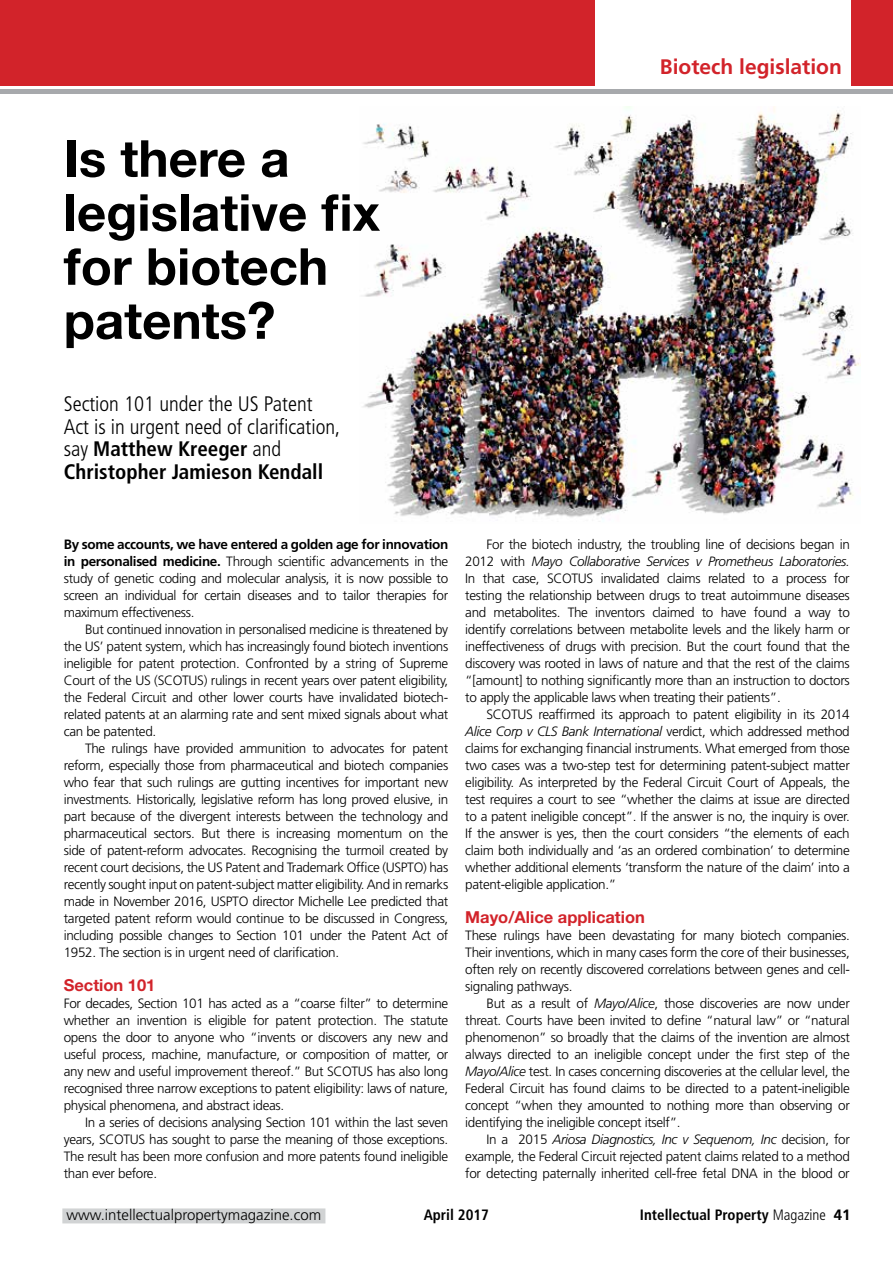
<style>
.page{position:relative;width:893px;height:1263px;background:#fff}
.page>*{position:absolute;margin:0;border:0;box-sizing:border-box;transform-origin:0 0}
.t1{font:700 51px/54px "Helvetica Neue LT Std";color:#000}
.t2{font:300 condensed 21px/22.5px "Frutiger LT Std";color:#000}
.t3{font:700 21px "Frutiger LT Std";color:#d2232a}
.t4{font:700 16.5px "Helvetica Neue LT Std";color:#d2232a}
.t5{font:700 condensed 15px "Frutiger LT Std";color:#000}
.t6{font:300 15px "Frutiger LT Std";color:#000}
.t7{font:300 13.5px/17px "Frutiger LT Std";letter-spacing:-.025em;color:#000;text-align:justify}
.s1{font-weight:700}
.s2{font-style:italic}
.s3{font-weight:300}
.s4{font-stretch:normal}
</style>
<div class="page">
<img style="left:363px;top:106px;width:497px;height:412px">
<div style="left:62px;top:1208px;width:263px;height:15px;background:#d1d3d4"></div>
<div style="left:0;top:0;width:893px;height:85px;background:#d2232a"></div>
<div style="left:595px;top:0;width:255px;height:87px;background:#fff"></div>
<div style="left:0;top:89px;width:893px;height:5px;background:#a7a9ac"></div>
<h2 class="t3" style="left:660px;top:54px;width:184px">Biotech legislation</h2>
<h1 class="t1" style="left:64px;top:130px;width:318px">Is there a legislative fix for biotech patents?</h1>
<h2 class="t2" style="left:64px;top:393px;width:278px">Section 101 under the US Patent<br>Act is in urgent need of clarification, say <span class="s1">Matthew Kreeger</span> and<br><span class="s1">Christopher Jamieson Kendall</span></h2>
<p class="t7" style="left:64px;top:536px;width:386px"><span class="s1">By some accounts, we have entered a golden age for innovation in personalised medicine.</span> Through scientific advancements in the study of genetic coding and molecular analysis, it is now possible to screen an individual for certain diseases and to tailor therapies for maximum effectiveness.</p>
<p class="t7" style="left:64px;top:621px;width:386px;text-indent:21px">But continued innovation in personalised medicine is threatened by the US’ patent system, which has increasingly found biotech inventions ineligible for patent protection. Confronted by a string of Supreme Court of the US (SCOTUS) rulings in recent years over patent eligibility, the Federal Circuit and other lower courts have invalidated biotech&shy;related patents at an alarming rate and sent mixed signals about what can be patented.</p>
<p class="t7" style="left:64px;top:740px;width:386px;text-indent:21px">The rulings have provided ammunition to advocates for patent reform, especially those from pharmaceutical and biotech companies who fear that such rulings are gutting incentives for important new investments. Historically, legislative reform has long proved elusive, in part because of the divergent interests between the technology and pharmaceutical sectors. But there is increasing momentum on the side of patent-reform advocates. Recognising the turmoil created by recent court decisions, the US Patent and Trademark Office (USPTO) has recently sought input on patent-subject matter eligibility. And in remarks made in November 2016, USPTO director Michelle Lee predicted that targeted patent reform would continue to be discussed in Congress, including possible changes to Section 101 under the Patent Act of 1952. The section is in urgent need of clarification.</p>
<p class="t4" style="left:64px;top:975px;width:93px">Section 101</p>
<p class="t7" style="left:64px;top:995px;width:386px">For decades, Section 101 has acted as a “coarse filter” to determine whether an invention is eligible for patent protection. The statute opens the door to anyone who “invents or discovers any new and useful process, machine, manufacture, or composition of matter, or any new and useful improvement thereof.” But SCOTUS has also long recognised three narrow exceptions to patent eligibility: laws of nature, physical phenomena, and abstract ideas.</p>
<p class="t7" style="left:64px;top:1114px;width:386px;text-indent:21px">In a series of decisions analysing Section 101 within the last seven years, SCOTUS has sought to parse the meaning of those exceptions.<br>The result has been more confusion and more patents found ineligible than ever before.</p>
<p class="t7" style="left:465px;top:536px;width:386px;text-indent:21px">For the biotech industry, the troubling line of decisions began in 2012 with <span class="s2">Mayo Collaborative Services v Prometheus Laboratories.<br></span>In that case, SCOTUS invalidated claims related to a process for testing the relationship between drugs to treat autoimmune diseases and metabolites. The inventors claimed to have found a way to identify correlations between metabolite levels and the likely harm or ineffectiveness of drugs with precision. But the court found that the discovery was rooted in laws of nature and that the rest of the claims “[amount] to nothing significantly more than an instruction to doctors to apply the applicable laws when treating their patients”.</p>
<p class="t7" style="left:465px;top:706px;width:386px;text-indent:21px">SCOTUS reaffirmed its approach to patent eligibility in its 2014<br><span class="s2">Alice Corp v CLS Bank International</span> verdict, which addressed method claims for exchanging financial instruments. What emerged from those two cases was a two-step test for determining patent-subject matter eligibility. As interpreted by the Federal Circuit Court of Appeals, the test requires a court to see “whether the claims at issue are directed to a patent ineligible concept”. If the answer is no, the inquiry is over.<br>If the answer is yes, then the court considers “the elements of each claim both individually and ‘as an ordered combination’ to determine whether additional elements ‘transform the nature of the claim’ into a patent-eligible application.”</p>
<p class="t4" style="left:465px;top:907px;width:181px">Mayo/Alice application</p>
<p class="t7" style="left:465px;top:927px;width:386px">These rulings have been devastating for many biotech companies.<br>Their inventions, which in many cases form the core of their businesses, often rely on recently discovered correlations between genes and cell&shy;signaling pathways.</p>
<p class="t7" style="left:465px;top:995px;width:386px;text-indent:21px">But as a result of <span class="s2">Mayo/Alice</span>, those discoveries are now under threat. Courts have been invited to define “natural law” or “natural phenomenon” so broadly that the claims of the invention are almost always directed to an ineligible concept under the first step of the <span class="s2">Mayo/Alice</span> test. In cases concerning discoveries at the cellular level, the Federal Circuit has found claims to be directed to a patent-ineligible concept “when they amounted to nothing more than observing or identifying the ineligible concept itself”.</p>
<p class="t7" style="left:465px;top:1131px;width:386px;text-indent:21px">In a 2015 <span class="s2">Ariosa Diagnostics, Inc v Sequenom, Inc</span> decision, for example, the Federal Circuit rejected patent claims related to a method for detecting paternally inherited cell-free fetal DNA in the blood or</p>
<p class="t6" style="left:67px;top:1207px;width:256px">www.intellectualpropertymagazine.com</p>
<p class="t5" style="left:424px;top:1206px;width:67px">April 2017</p>
<p class="t5" style="left:640px;top:1206px;width:212px">Intellectual Property <span class="s3">Magazine</span> <span class="s4">41</span></p>
</div>
